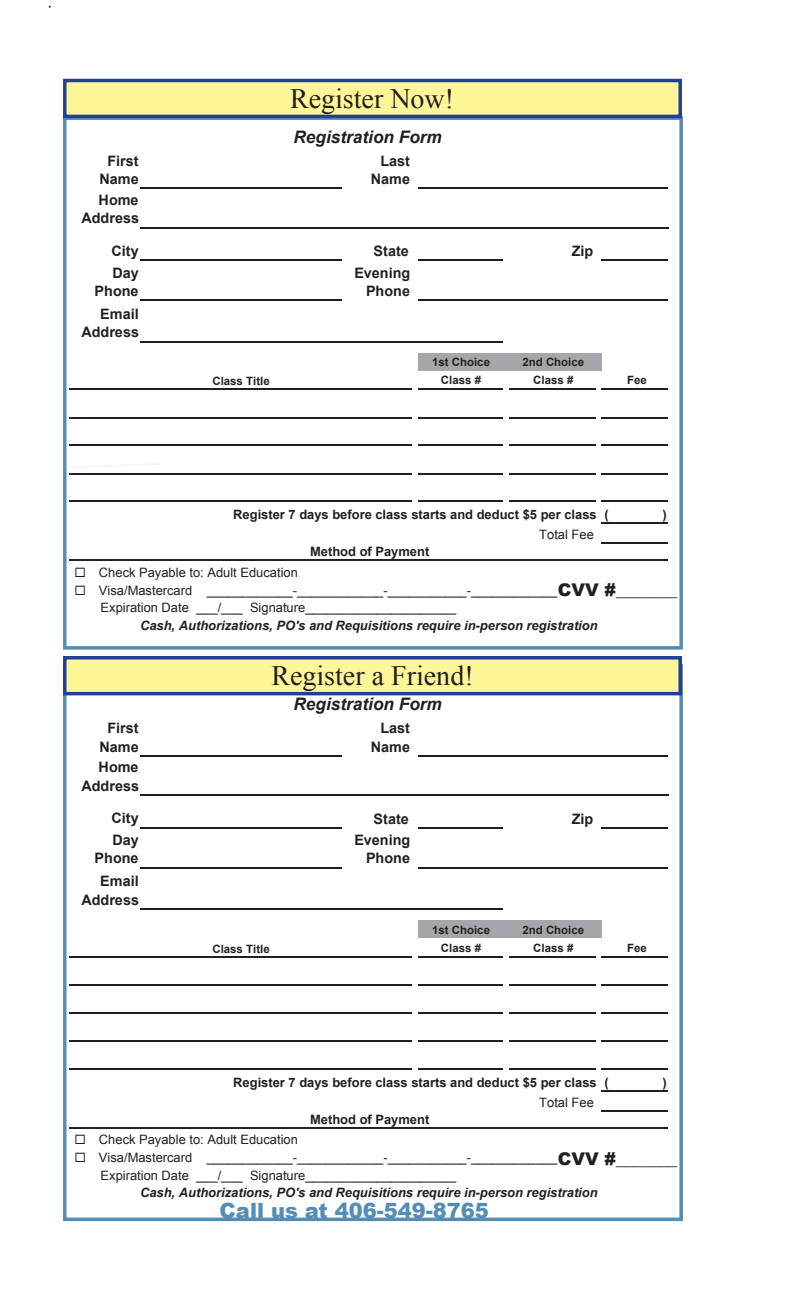
<style>
.page{position:relative;width:788px;height:1292px;background:#fff}
.page>*{position:absolute;margin:0;border:0;box-sizing:border-box;transform-origin:0 0}
.t1{font:28px "Times New Roman";color:#231f20}
.t2{font:24.5px "Times New Roman";color:#231f20}
.t3{font:900 21px "Arial";color:#548db5}
.Header_Footer{font:900 17.5px "Arial";color:#231f20}
.t4{font:italic 700 17.15px "Arial";color:#231f20}
.t5{font:700 14.35px/18.4px "Arial";color:#231f20;text-align:right}
.t6{font:12.95px/18px "Arial";color:#231f20}
.t7{font:italic 700 12.95px "Arial";color:#231f20}
.t8{font:700 12.95px "Arial";color:#231f20}
.t9{font:700 11.38px "Arial";color:#231f20}
</style>
<div class="page">
<div style="left:418px;top:920px;width:184px;height:17px;background:#a5a6aa"></div>
<hr style="left:140px;top:755px;width:202px;height:1px;background:#231f20">
<hr style="left:140px;top:827px;width:202px;height:1px;background:#231f20">
<hr style="left:418px;top:827px;width:84px;height:1px;background:#231f20">
<hr style="left:140px;top:867px;width:202px;height:1px;background:#231f20">
<hr style="left:69px;top:956px;width:342px;height:1px;background:#231f20">
<hr style="left:418px;top:956px;width:84px;height:1px;background:#231f20">
<hr style="left:509px;top:956px;width:87px;height:1px;background:#231f20">
<hr style="left:69px;top:984px;width:342px;height:2px;background:#231f20">
<hr style="left:418px;top:984px;width:84px;height:2px;background:#231f20">
<hr style="left:509px;top:984px;width:87px;height:2px;background:#231f20">
<hr style="left:69px;top:1012px;width:342px;height:1px;background:#231f20">
<hr style="left:418px;top:1012px;width:84px;height:1px;background:#231f20">
<hr style="left:509px;top:1012px;width:87px;height:1px;background:#231f20">
<hr style="left:69px;top:1040px;width:342px;height:1px;background:#231f20">
<hr style="left:418px;top:1040px;width:84px;height:1px;background:#231f20">
<hr style="left:509px;top:1040px;width:87px;height:1px;background:#231f20">
<hr style="left:69px;top:1067px;width:342px;height:2px;background:#231f20">
<hr style="left:418px;top:1067px;width:84px;height:2px;background:#231f20">
<hr style="left:509px;top:1067px;width:87px;height:2px;background:#231f20">
<hr style="left:418px;top:755px;width:250px;height:1px;background:#231f20">
<hr style="left:140px;top:794px;width:528px;height:1px;background:#231f20">
<hr style="left:601px;top:827px;width:67px;height:1px;background:#231f20">
<hr style="left:418px;top:867px;width:250px;height:1px;background:#231f20">
<hr style="left:140px;top:908px;width:362px;height:1px;background:#231f20">
<hr style="left:601px;top:956px;width:67px;height:1px;background:#231f20">
<hr style="left:601px;top:984px;width:67px;height:2px;background:#231f20">
<hr style="left:601px;top:1012px;width:67px;height:1px;background:#231f20">
<hr style="left:601px;top:1040px;width:67px;height:1px;background:#231f20">
<hr style="left:601px;top:1067px;width:67px;height:2px;background:#231f20">
<hr style="left:601px;top:1090px;width:67px;height:1px;background:#231f20">
<hr style="left:601px;top:1110px;width:67px;height:1px;background:#231f20">
<hr style="left:69px;top:1127px;width:599px;height:1px;background:#231f20">
<svg style="left:68px;top:463px;width:93px;height:5px"></svg>
<div style="left:63px;top:116px;width:619px;height:533px;border:4px solid #548db5"></div>
<div style="left:63px;top:664px;width:619px;height:557px;border:4px solid #548db5"></div>
<div style="left:65px;top:80px;width:615px;height:36px;background:#fff698"></div>
<div style="left:63px;top:79px;width:619px;height:39px;border:4px solid #223f99"></div>
<div style="left:418px;top:353px;width:184px;height:17px;background:#a5a6aa"></div>
<hr style="left:140px;top:188px;width:202px;height:1px;background:#231f20">
<hr style="left:140px;top:259px;width:202px;height:2px;background:#231f20">
<hr style="left:418px;top:259px;width:84px;height:2px;background:#231f20">
<hr style="left:140px;top:300px;width:202px;height:1px;background:#231f20">
<hr style="left:69px;top:388px;width:342px;height:2px;background:#231f20">
<hr style="left:418px;top:388px;width:84px;height:2px;background:#231f20">
<hr style="left:509px;top:388px;width:87px;height:2px;background:#231f20">
<hr style="left:69px;top:417px;width:342px;height:1px;background:#231f20">
<hr style="left:418px;top:417px;width:84px;height:1px;background:#231f20">
<hr style="left:509px;top:417px;width:87px;height:1px;background:#231f20">
<hr style="left:69px;top:444px;width:342px;height:2px;background:#231f20">
<hr style="left:418px;top:444px;width:84px;height:2px;background:#231f20">
<hr style="left:509px;top:444px;width:87px;height:2px;background:#231f20">
<hr style="left:69px;top:473px;width:342px;height:1px;background:#231f20">
<hr style="left:418px;top:473px;width:84px;height:1px;background:#231f20">
<hr style="left:509px;top:473px;width:87px;height:1px;background:#231f20">
<hr style="left:69px;top:500px;width:342px;height:2px;background:#231f20">
<hr style="left:418px;top:500px;width:84px;height:2px;background:#231f20">
<hr style="left:509px;top:500px;width:87px;height:2px;background:#231f20">
<hr style="left:418px;top:188px;width:250px;height:1px;background:#231f20">
<hr style="left:140px;top:227px;width:528px;height:1px;background:#231f20">
<hr style="left:601px;top:259px;width:67px;height:2px;background:#231f20">
<hr style="left:418px;top:300px;width:250px;height:1px;background:#231f20">
<hr style="left:140px;top:341px;width:362px;height:1px;background:#231f20">
<hr style="left:601px;top:388px;width:67px;height:2px;background:#231f20">
<hr style="left:601px;top:417px;width:67px;height:1px;background:#231f20">
<hr style="left:601px;top:444px;width:67px;height:2px;background:#231f20">
<hr style="left:601px;top:473px;width:67px;height:1px;background:#231f20">
<hr style="left:601px;top:500px;width:67px;height:2px;background:#231f20">
<hr style="left:601px;top:522px;width:67px;height:2px;background:#231f20">
<hr style="left:601px;top:542px;width:67px;height:2px;background:#231f20">
<hr style="left:69px;top:559px;width:599px;height:2px;background:#231f20">
<div style="left:65px;top:658px;width:615px;height:35px;background:#fff698"></div>
<div style="left:63px;top:656px;width:619px;height:39px;border:4px solid #223f99"></div>
<p class="t2" style="left:238px;top:75px;width:206px">It’s Easy To Register</p>
<p class="t1" style="left:290px;top:79px;width:166px">Register Now!</p>
<p class="t4" style="left:293px;top:125px;width:150px">Registration Form</p>
<p class="t5" style="left:99px;top:152px;width:41px;text-align:center">First<br>Name</p>
<p class="t5" style="left:371px;top:152px;width:41px">Last<br>Name</p>
<p class="t5" style="left:81px;top:191px;width:59px">Home<br>Address</p>
<p class="t5" style="left:112px;top:242px;width:29px">City</p>
<p class="t5" style="left:373px;top:242px;width:37px">State</p>
<p class="t5" style="left:572px;top:242px;width:23px">Zip</p>
<p class="t5" style="left:95px;top:263px;width:46px">Day<br>Phone</p>
<p class="t5" style="left:354px;top:263px;width:57px">Evening<br>Phone</p>
<p class="t5" style="left:81px;top:305px;width:59px">Email<br>Address</p>
<p class="t9" style="left:432px;top:354px;width:59px">1st Choice</p>
<p class="t9" style="left:522px;top:354px;width:63px">2nd Choice</p>
<p class="t9" style="left:441px;top:372px;width:42px">Class #</p>
<p class="t9" style="left:533px;top:372px;width:42px">Class #</p>
<p class="t9" style="left:627px;top:372px;width:21px">Fee</p>
<p class="t9" style="left:212px;top:373px;width:59px">Class Title</p>
<p class="t8" style="left:233px;top:505px;width:365px">Register 7 days before class starts and deduct $5 per class</p>
<p class="t8" style="left:604px;top:505px;width:6px">(</p>
<p class="t8" style="left:662px;top:505px;width:6px">)</p>
<p class="t6" style="left:539px;top:525px;width:56px">Total Fee</p>
<p class="t6" style="left:99px;top:563px;width:460px">Check Payable to: Adult Education<br>Visa/Mastercard ____________-____________-___________-____________</p>
<p class="t8" style="left:310px;top:542px;width:121px">Method of Payment</p>
<p class="Header_Footer" style="left:558px;top:576px;width:121px">CVV #_______</p>
<p class="t6" style="left:101px;top:598px;width:357px">Expiration Date ___/___ Signature_____________________</p>
<p class="t7" style="left:140px;top:617px;width:459px">Cash, Authorizations, PO's and Requisitions require in-person registration</p>
<p class="t1" style="left:271px;top:656px;width:204px">Register a Friend!</p>
<p class="t4" style="left:293px;top:693px;width:150px">Registration Form</p>
<p class="t5" style="left:99px;top:719px;width:41px;text-align:center">First<br>Name</p>
<p class="t5" style="left:371px;top:719px;width:41px">Last<br>Name</p>
<p class="t5" style="left:81px;top:758px;width:59px">Home<br>Address</p>
<p class="t5" style="left:112px;top:809px;width:29px">City</p>
<p class="t5" style="left:373px;top:809px;width:37px">State</p>
<p class="t5" style="left:572px;top:809px;width:23px">Zip</p>
<p class="t5" style="left:95px;top:831px;width:46px">Day<br>Phone</p>
<p class="t5" style="left:354px;top:831px;width:57px">Evening<br>Phone</p>
<p class="t5" style="left:81px;top:872px;width:59px">Email<br>Address</p>
<p class="t9" style="left:432px;top:921px;width:59px">1st Choice</p>
<p class="t9" style="left:522px;top:921px;width:63px">2nd Choice</p>
<p class="t9" style="left:441px;top:939px;width:42px">Class #</p>
<p class="t9" style="left:533px;top:939px;width:42px">Class #</p>
<p class="t9" style="left:627px;top:939px;width:21px">Fee</p>
<p class="t9" style="left:212px;top:940px;width:59px">Class Title</p>
<p class="t8" style="left:233px;top:1072px;width:365px">Register 7 days before class starts and deduct $5 per class</p>
<p class="t8" style="left:604px;top:1072px;width:6px">(</p>
<p class="t8" style="left:662px;top:1072px;width:6px">)</p>
<p class="t6" style="left:539px;top:1093px;width:56px">Total Fee</p>
<p class="t6" style="left:99px;top:1130px;width:460px">Check Payable to: Adult Education<br>Visa/Mastercard ____________-____________-___________-____________</p>
<p class="t8" style="left:310px;top:1109px;width:121px">Method of Payment</p>
<p class="Header_Footer" style="left:558px;top:1145px;width:121px">CVV #_______</p>
<p class="t6" style="left:101px;top:1165px;width:357px">Expiration Date ___/___ Signature_____________________</p>
<p class="t7" style="left:140px;top:1184px;width:459px">Cash, Authorizations, PO's and Requisitions require in-person registration</p>
<h3 class="t3" style="left:220px;top:1195px;width:271px">Call us at 406-549-8765</h3>
</div>
